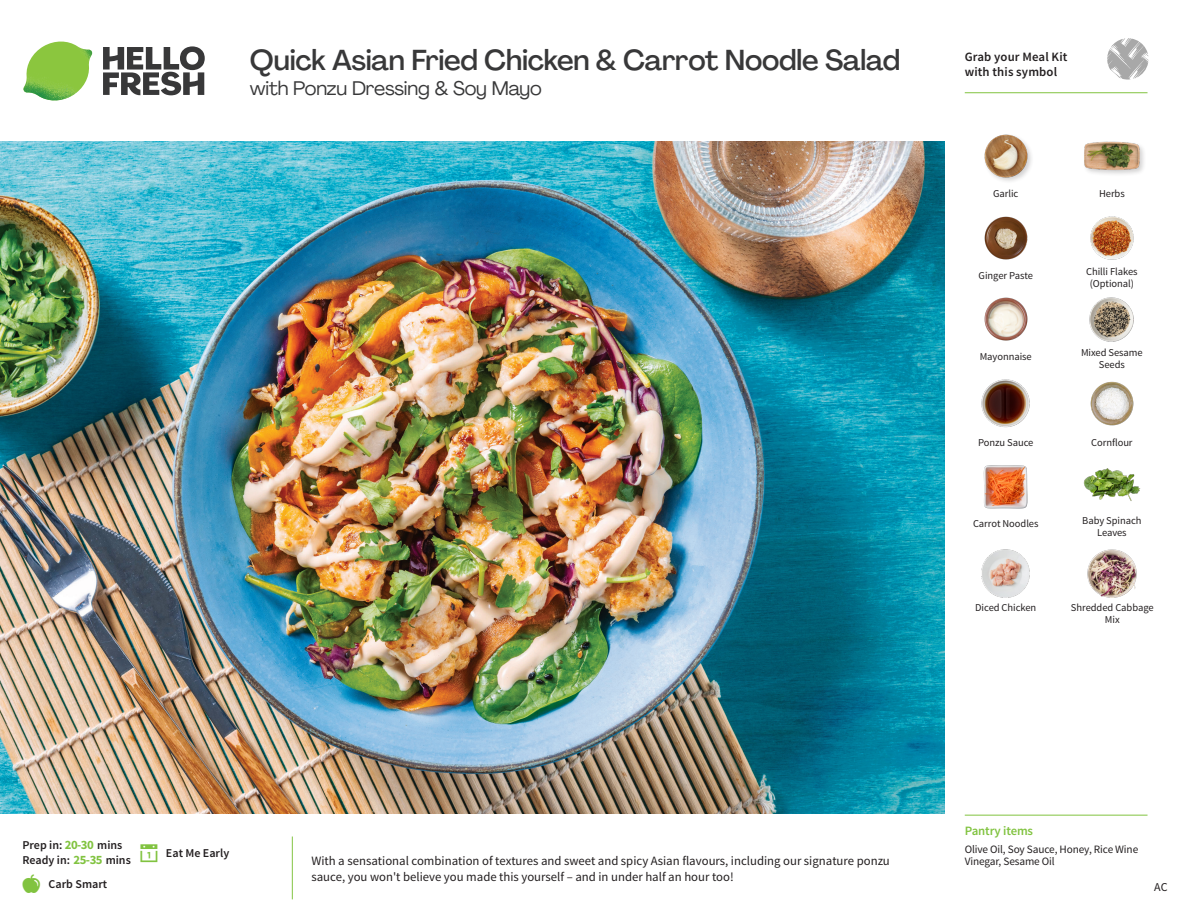
<style>
.page{position:relative;width:1188px;height:918px;background:#fff}
.page>*{position:absolute;margin:0;border:0;box-sizing:border-box;transform-origin:0 0}
._15_Titel_UK{font:500 28.5px "Agrandir";letter-spacing:-.015em;color:#383839}
._15_Titel_UK-2{font:19.5px "Agrandir";letter-spacing:-.01em;color:#383839}
.Step_6_Text_AU{font:12.75px/16.5px "Source Sans Pro";color:#231f20}
.t1{font:600 12.75px/15px "Source Sans Pro";letter-spacing:.01em;color:#231f20}
._04_Headers_Front{font:600 12.75px "Source Sans Pro";letter-spacing:-.01em;color:#81c340}
._04_Intro{font:600 12px "Source Sans Pro";color:#231f20}
.t2{font:12px "Source Sans Pro";color:#231f20}
._05_Pantry{font:11.25px/12px "Source Sans Pro";letter-spacing:-.01em;color:#231f20}
._18_FRONT_ingredient{font:10.5px/12px "Source Sans Pro";letter-spacing:-.005em;color:#231f20;text-align:center}
.s1{font-weight:700;font-size:12.75px;color:#81c340}
</style>
<div class="page">
<svg style="left:103px;top:46px;width:102px;height:49px"></svg>
<img style="left:23px;top:42px;width:69px;height:59px">
<img style="left:0;top:142px;width:945px;height:672px">
<img style="left:1090px;top:297px;width:44px;height:44px">
<img style="left:1090px;top:381px;width:44px;height:45px">
<img style="left:982px;top:379px;width:48px;height:48px">
<img style="left:982px;top:550px;width:48px;height:48px">
<img style="left:983px;top:465px;width:45px;height:44px">
<img style="left:1087px;top:550px;width:49px;height:48px">
<img style="left:984px;top:297px;width:44px;height:44px">
<img style="left:984px;top:216px;width:44px;height:44px">
<img style="left:1090px;top:216px;width:44px;height:44px">
<img style="left:984px;top:134px;width:48px;height:47px">
<div style="left:1083px;top:140px;width:64px;height:37px;background:#231f20;opacity:.2"></div>
<img style="left:1083px;top:140px;width:58px;height:37px">
<img style="left:1083px;top:468px;width:58px;height:33px">
<svg style="left:1091px;top:38px;width:58px;height:56px"></svg>
<hr style="left:965px;top:815px;width:183px;height:1px;background:#81c340">
<hr style="left:965px;top:92px;width:183px;height:1px;background:#81c340">
<p class="_15_Titel_UK" style="left:250px;top:43px;width:652px">Quick Asian Fried Chicken &amp; Carrot Noodle Salad</p>
<p class="_15_Titel_UK-2" style="left:250px;top:76px;width:293px">with Ponzu Dressing &amp; Soy Mayo</p>
<p class="t1" style="left:965px;top:50px;width:104px">Grab your Meal Kit with this symbol</p>
<p class="_18_FRONT_ingredient" style="left:993px;top:188px;width:27px">Garlic</p>
<p class="_18_FRONT_ingredient" style="left:1099px;top:188px;width:27px">Herbs</p>
<p class="_18_FRONT_ingredient" style="left:979px;top:270px;width:56px">Ginger Paste</p>
<p class="_18_FRONT_ingredient" style="left:1086px;top:265px;width:53px">Chilli Flakes (Optional)</p>
<p class="_18_FRONT_ingredient" style="left:980px;top:351px;width:54px">Mayonnaise</p>
<p class="_18_FRONT_ingredient" style="left:1081px;top:346px;width:63px">Mixed Sesame<br>Seeds</p>
<p class="_18_FRONT_ingredient" style="left:978px;top:437px;width:57px">Ponzu Sauce</p>
<p class="_18_FRONT_ingredient" style="left:1091px;top:437px;width:43px">Cornflour</p>
<p class="_18_FRONT_ingredient" style="left:973px;top:518px;width:67px">Carrot Noodles</p>
<p class="_18_FRONT_ingredient" style="left:1082px;top:515px;width:61px">Baby Spinach<br>Leaves</p>
<p class="_18_FRONT_ingredient" style="left:975px;top:601px;width:63px">Diced Chicken</p>
<p class="_18_FRONT_ingredient" style="left:1071px;top:601px;width:84px">Shredded Cabbage<br>Mix</p>
<p class="_04_Intro" style="left:23px;top:837px;width:101px">Prep in: <span class="s1">20-30</span> mins</p>
<p class="_04_Intro" style="left:23px;top:852px;width:110px">Ready in: <span class="s1">25-35</span> mins</p>
<p class="_04_Intro" style="left:49px;top:876px;width:60px">Carb Smart</p>
<p class="_04_Intro" style="left:166px;top:845px;width:65px">Eat Me Early</p>
<p class="Step_6_Text_AU" style="left:311px;top:852px;width:580px">With a sensational combination of textures and sweet and spicy Asian flavours, including our signature ponzu sauce, you won't believe you made this yourself – and in under half an hour too!</p>
<p class="_04_Headers_Front" style="left:965px;top:822px;width:70px">Pantry items</p>
<p class="_05_Pantry" style="left:965px;top:844px;width:175px">Olive Oil, Soy Sauce, Honey, Rice Wine<br>Vinegar, Sesame Oil</p>
<p class="t2" style="left:1154px;top:879px;width:15px">AC</p>
</div>
